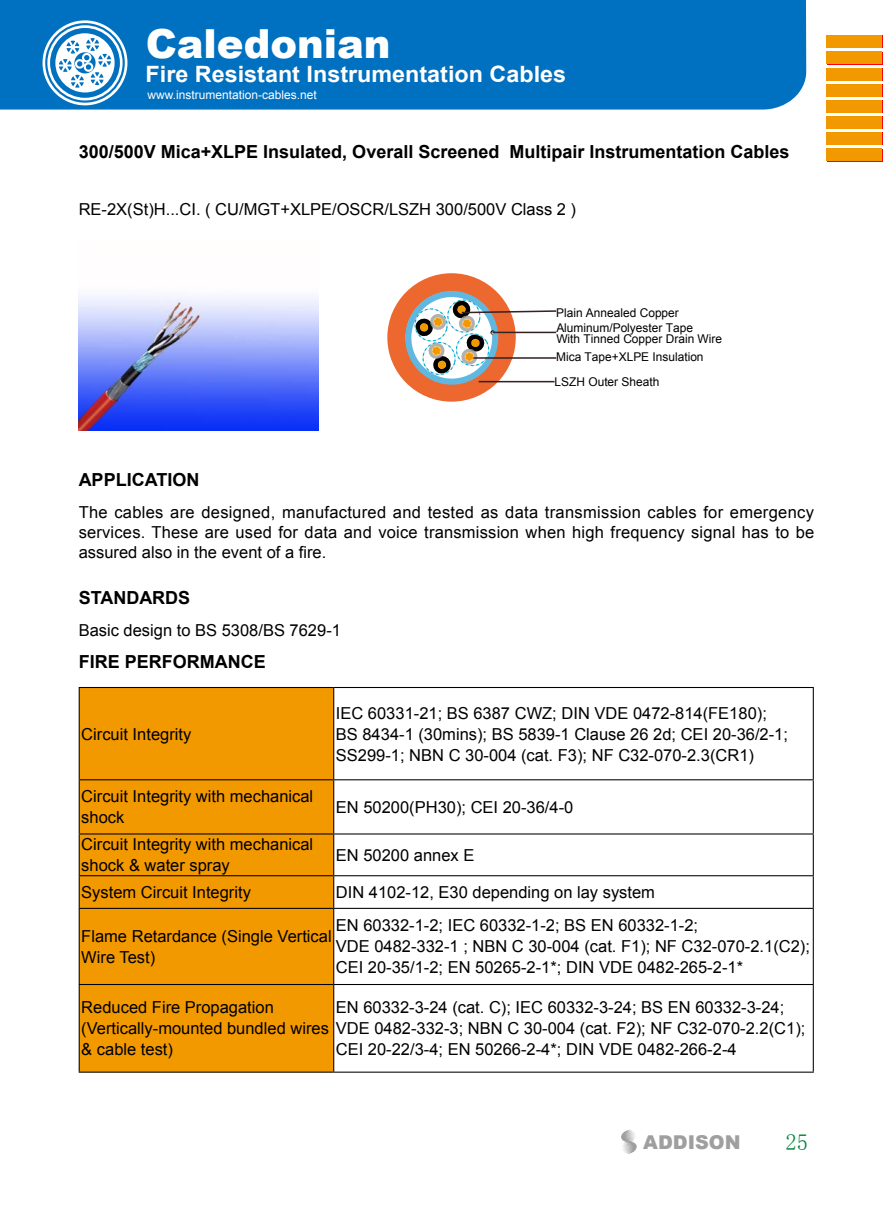
<style>
.page{position:relative;width:893px;height:1212px;background:#fff}
.page>*{position:absolute;margin:0;border:0;box-sizing:border-box;transform-origin:0 0}
.t1{font:900 40.05px "Arial";color:#fff}
.t2{font:700 22.5px "Arial";color:#fff;scale:1.04 1}
.t3{font:22.5px "Sim Sun";color:#00873c}
.t4{font:900 19.05px "Arial";color:#9f9fa0}
.t5{font:700 18px "Arial";color:#000}
.t6{font:16.5px/21px "Arial";color:#000}
.t7{font:12.15px/10.6px "Arial";color:#000}
.t8{font:12px "Arial";color:#fff}
.t9{font:12px "Arial";color:#000}
.s1{font-style:inherit}
</style>
<div class="page">
<div style="left:0;top:0;width:806px;height:110px;background:#0070c0"></div>
<div style="left:827px;top:68px;width:55px;height:13px;background:#f39900"></div>
<svg style="left:43px;top:20px;width:84px;height:85px"></svg>
<svg style="left:621px;top:1130px;width:16px;height:24px"></svg>
<div style="left:827px;top:35px;width:55px;height:13px;background:#f39900"></div>
<div style="left:827px;top:51px;width:55px;height:13px;background:#f39900"></div>
<div style="left:827px;top:84px;width:55px;height:13px;background:#f39900"></div>
<div style="left:827px;top:100px;width:55px;height:13px;background:#f39900"></div>
<div style="left:827px;top:116px;width:55px;height:13px;background:#f39900"></div>
<div style="left:827px;top:132px;width:55px;height:13px;background:#f39900"></div>
<div style="left:827px;top:149px;width:55px;height:12px;background:#f39900"></div>
<img style="left:79px;top:295px;width:240px;height:135px">
<div style="left:387px;top:273px;width:129px;height:129px;border:18px solid #ea5514;border-radius:50%"></div>
<div style="left:405px;top:291px;width:93px;height:94px;border:6px solid #60b7e0;border-radius:50%"></div>
<hr style="left:479px;top:381px;width:75px;height:1px;background:#342325">
<svg style="left:412px;top:297px;width:145px;height:80px"></svg>
<hr style="left:473px;top:357px;width:83px;height:2px;background:#342325">
<hr style="left:493px;top:332px;width:63px;height:1px;background:#342325">
<div style="left:80px;top:688px;width:253px;height:383px;background:#f39900"></div>
<hr style="left:79px;top:687px;width:255px;height:1px;background:#000">
<hr style="left:79px;top:688px;width:1px;height:91px;background:#000">
<hr style="left:334px;top:687px;width:480px;height:1px;background:#000">
<hr style="left:333px;top:688px;width:1px;height:91px;background:#000">
<hr style="left:813px;top:688px;width:1px;height:91px;background:#000">
<hr style="left:79px;top:779px;width:255px;height:1px;background:#000">
<hr style="left:79px;top:780px;width:1px;height:53px;background:#000">
<hr style="left:334px;top:779px;width:480px;height:1px;background:#000">
<hr style="left:333px;top:780px;width:1px;height:53px;background:#000">
<hr style="left:813px;top:780px;width:1px;height:53px;background:#000">
<hr style="left:79px;top:833px;width:255px;height:1px;background:#000">
<hr style="left:79px;top:834px;width:1px;height:41px;background:#000">
<hr style="left:334px;top:833px;width:480px;height:1px;background:#000">
<hr style="left:333px;top:834px;width:1px;height:41px;background:#000">
<hr style="left:813px;top:834px;width:1px;height:41px;background:#000">
<hr style="left:79px;top:875px;width:255px;height:1px;background:#000">
<hr style="left:79px;top:876px;width:1px;height:32px;background:#000">
<hr style="left:334px;top:875px;width:480px;height:1px;background:#000">
<hr style="left:333px;top:876px;width:1px;height:32px;background:#000">
<hr style="left:813px;top:876px;width:1px;height:32px;background:#000">
<hr style="left:79px;top:908px;width:255px;height:1px;background:#000">
<hr style="left:79px;top:909px;width:1px;height:75px;background:#000">
<hr style="left:334px;top:908px;width:480px;height:1px;background:#000">
<hr style="left:333px;top:909px;width:1px;height:75px;background:#000">
<hr style="left:813px;top:909px;width:1px;height:75px;background:#000">
<hr style="left:79px;top:984px;width:255px;height:1px;background:#000">
<hr style="left:79px;top:985px;width:1px;height:86px;background:#000">
<hr style="left:334px;top:984px;width:480px;height:1px;background:#000">
<hr style="left:333px;top:985px;width:1px;height:86px;background:#000">
<hr style="left:813px;top:985px;width:1px;height:86px;background:#000">
<hr style="left:79px;top:1071px;width:255px;height:2px;background:#000">
<hr style="left:334px;top:1071px;width:480px;height:2px;background:#000">
<h1 class="t1" style="left:146px;top:14px;width:247px">Caledonian</h1>
<h2 class="t2" style="left:146px;top:59px;width:406px">Fire Resistant Instrumentation Cables</h2>
<p class="t8" style="left:148px;top:87px;width:171px"><span class="s1">www.</span>instrumentation-<span class="s1">cables.</span>net</p>
<p class="t5" style="left:79px;top:140px;width:712px">300/500V Mica+XLPE Insulated, Overall Screened Multipair Instrumentation Cables</p>
<p class="t6" style="left:79px;top:199px;width:499px">RE-2X(St)H...CI. ( CU/MGT+XLPE/OSCR/LSZH 300/500V Class 2 )</p>
<p class="t7" style="left:556px;top:308px;width:124px">Plain Annealed Copper</p>
<p class="t9" style="left:556px;top:349px;width:149px">Mica Tape+XLPE Insulation</p>
<p class="t7" style="left:555px;top:376px;width:106px">LSZH Outer Sheath</p>
<p class="t7" style="left:556px;top:323px;width:167px">Aluminum/Polyester Tape<br>With Tinned Copper Drain Wire</p>
<p class="t5" style="left:79px;top:467px;width:122px">APPLICATION</p>
<p class="t6" style="left:79px;top:502px;width:737px;line-height:20.1px;text-align:justify">The cables are designed, manufactured and tested as data transmission cables for emergency services. These are used for data and voice transmission when high frequency signal has to be assured also in the event of a fire.</p>
<p class="t5" style="left:79px;top:585px;width:113px">STANDARDS</p>
<p class="t6" style="left:79px;top:619px;width:264px">Basic design to BS 5308/BS 7629-1</p>
<p class="t5" style="left:79px;top:650px;width:189px">FIRE PERFORMANCE</p>
<p class="t6" style="left:81px;top:723px;width:112px">Circuit Integrity</p>
<p class="t6" style="left:336px;top:702px;width:454px">IEC 60331-21; BS 6387 CWZ; DIN VDE 0472-814(FE180);<br>BS 8434-1 (30mins); BS 5839-1 Clause 26 2d; CEI 20-36/2-1;<br>SS299-1; NBN C 30-004 (cat. F3); NF C32-070-2.3(CR1)</p>
<p class="t6" style="left:81px;top:786px;width:233px">Circuit Integrity with mechanical shock</p>
<p class="t6" style="left:336px;top:797px;width:239px">EN 50200(PH30); CEI 20-36/4-0</p>
<p class="t6" style="left:81px;top:834px;width:233px">Circuit Integrity with mechanical shock &amp; water spray</p>
<p class="t6" style="left:336px;top:845px;width:140px">EN 50200 annex E</p>
<p class="t6" style="left:81px;top:882px;width:171px">System Circuit Integrity</p>
<p class="t6" style="left:336px;top:882px;width:321px">DIN 4102-12, E30 depending on lay system</p>
<p class="t6" style="left:81px;top:926px;width:252px">Flame Retardance (Single Vertical<br>Wire Test)</p>
<p class="t6" style="left:336px;top:915px;width:476px">EN 60332-1-2; IEC 60332-1-2; BS EN 60332-1-2;<br>VDE 0482-332-1 ; NBN C 30-004 (cat. F1); NF C32-070-2.1(C2);<br>CEI 20-35/1-2; EN 50265-2-1*; DIN VDE 0482-265-2-1*</p>
<p class="t6" style="left:81px;top:997px;width:726px">Reduced Fire Propagation<br>(Vertically-mounted bundled wires VDE 0482-332-3; NBN C 30-004 (cat. F2); NF C32-070-2.2(C1); &amp; cable test)</p>
<p class="t6" style="left:336px;top:997px;width:450px">EN 60332-3-24 (cat. C); IEC 60332-3-24; BS EN 60332-3-24;</p>
<p class="t6" style="left:336px;top:1039px;width:402px">CEI 20-22/3-4; EN 50266-2-4*; DIN VDE 0482-266-2-4</p>
<p class="t4" style="left:643px;top:1129px;width:99px">ADDISON</p>
<h2 class="t3" style="left:785px;top:1130px;width:24px">25</h2>
</div>
